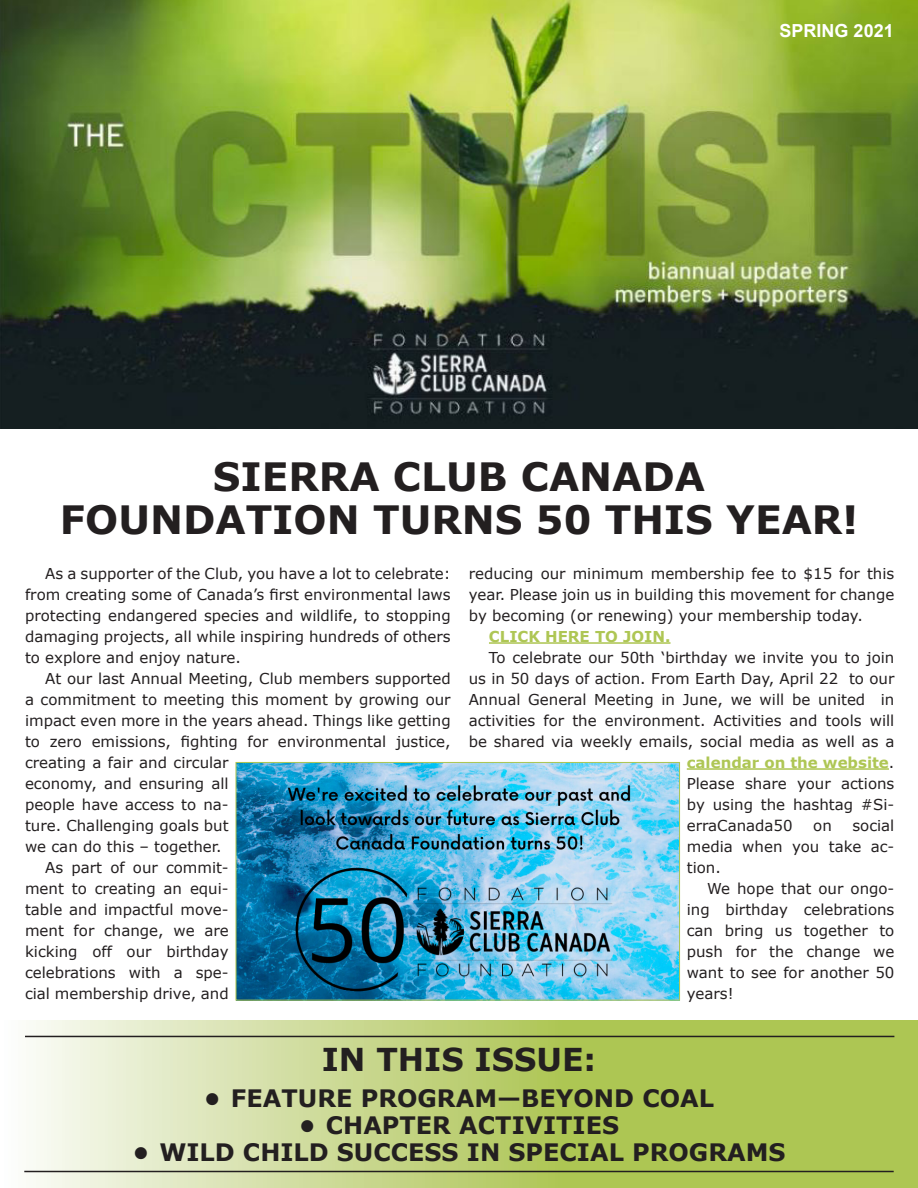
<style>
.page{position:relative;width:918px;height:1188px;background:#fff}
.page>*{position:absolute;margin:0;border:0;box-sizing:border-box;transform-origin:0 0}
.Hed{font:700 39px "Verdana";color:#231f20}
.t1{font:700 31.5px "Verdana";color:#231f20}
.t2{font:700 24px "Verdana";color:#231f20}
.t3{font:700 18px "Arial";color:#fff}
.body_text{font:15px/21px "Verdana";color:#231f20;text-align:justify}
.body_text-2{font:700 15px "Verdana";color:#aec654}
.s1{font-weight:400;color:#231f20}
</style>
<div class="page">
<hr style="left:489px;top:642px;width:182px;height:2px;background:#aec654">
<hr style="left:687px;top:768px;width:202px;height:2px;background:#aec654">
<img style="left:0;top:0;width:918px;height:429px">
<svg style="left:24px;top:1020px;width:894px;height:168px;background:#c2d383"></svg>
<img style="left:237px;top:764px;width:441px;height:235px">
<div style="left:235px;top:762px;width:445px;height:239px;border:1px solid #aec654"></div>
<hr style="left:24px;top:1171px;width:870px;height:1px;background:#231f20">
<hr style="left:25px;top:1036px;width:869px;height:1px;background:#231f20">
<p class="t3" style="left:780px;top:19px;width:116px">SPRING 2021</p>
<p class="Hed" style="left:213px;top:451px;width:494px">SIERRA CLUB CANADA</p>
<p class="Hed" style="left:60px;top:494px;width:800px">FOUNDATION TURNS 50 THIS YEAR!</p>
<p class="body_text" style="left:25px;top:563px;width:427px;text-indent:20px">As a supporter of the Club, you have a lot to celebrate: from creating some of Canada’s first environmental laws protecting endangered species and wildlife, to stopping damaging projects, all while inspiring hundreds of others to explore and enjoy nature.</p>
<p class="body_text" style="left:25px;top:668px;width:427px;text-align:left;text-indent:20px">At our last Annual Meeting, Club members supported a commitment to meeting this moment by growing our impact even more in the years ahead. Things like getting to zero emissions, fighting for environmental justice, creating a fair and circular<br>economy, and ensuring all<br>people have access to na-<br>ture. Challenging goals but<br>we can do this – together.</p>
<p class="body_text" style="left:25px;top:857px;width:205px;text-indent:20px">As part of our commit&shy;ment to creating an equi&shy;table and impactful move&shy;ment for change, we are kicking off our birthday celebrations with a spe&shy;cial membership drive, and</p>
<p class="body_text" style="left:469px;top:563px;width:427px">reducing our minimum membership fee to $15 for this year. Please join us in building this movement for change by becoming (or renewing) your membership today.</p>
<p class="body_text-2" style="left:489px;top:627px;width:183px">CLICK HERE TO JOIN.</p>
<p class="body_text" style="left:489px;top:647px;width:407px">To celebrate our 50th ‘birthday we invite you to join</p>
<p class="body_text" style="left:469px;top:668px;width:427px">us in 50 days of action. From Earth Day, April 22 to our</p>
<p class="body_text" style="left:469px;top:689px;width:427px">Annual General Meeting in June, we will be united in</p>
<p class="body_text" style="left:469px;top:710px;width:427px">activities for the environment. Activities and tools will</p>
<p class="body_text" style="left:469px;top:731px;width:427px">be shared via weekly emails, social media as well as a</p>
<p class="body_text-2" style="left:687px;top:753px;width:209px">calendar on the website<span class="s1">.</span></p>
<p class="body_text" style="left:687px;top:773px;width:209px">Please share your actions</p>
<p class="body_text" style="left:687px;top:794px;width:209px">by using the hashtag #Si-</p>
<p class="body_text" style="left:687px;top:815px;width:107px">erraCanada50</p>
<p class="body_text" style="left:813px;top:815px;width:20px">on</p>
<p class="body_text" style="left:687px;top:815px;width:209px;text-indent:166px">social media when you take ac&shy;tion.</p>
<p class="body_text" style="left:687px;top:878px;width:209px;text-indent:20px">We hope that our ongo&shy;ing birthday celebrations can bring us together to push for the change we want to see for another 50 years!</p>
<p class="t1" style="left:322px;top:1039px;width:276px">IN THIS ISSUE:</p>
<p class="t2" style="left:204px;top:1083px;width:512px">• FEATURE PROGRAM—BEYOND COAL</p>
<p class="t2" style="left:299px;top:1110px;width:322px">• CHAPTER ACTIVITIES</p>
<p class="t2" style="left:132px;top:1137px;width:655px">• WILD CHILD SUCCESS IN SPECIAL PROGRAMS</p>
</div>
